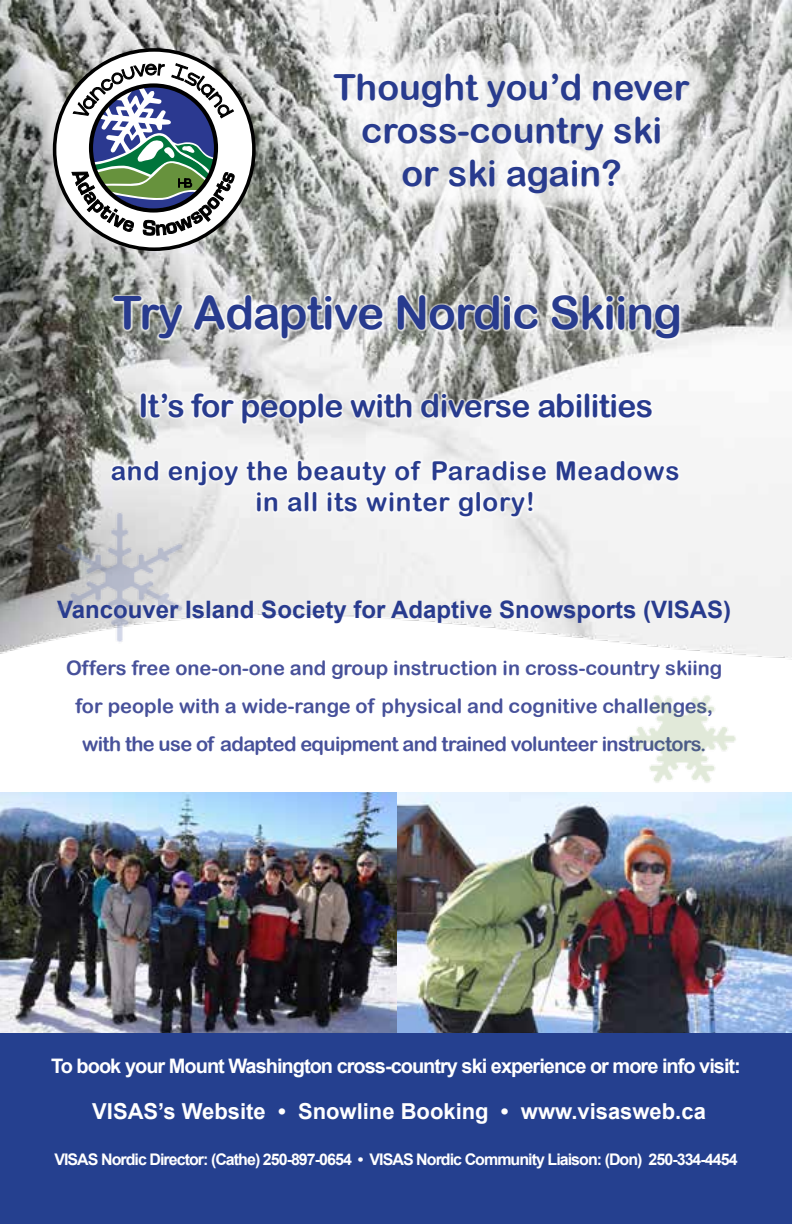
<style>
.page{position:relative;width:792px;height:1224px;background:#fff}
.page>*{position:absolute;margin:0;border:0;box-sizing:border-box;transform-origin:0 0}
.t1{font:46px "Arial Rounded MT Bold";letter-spacing:-.02em;color:#283b8e}
.t2{font:36px/43.2px "Arial Rounded MT Bold";color:#283b8e;text-align:center}
.t3{font:32px "Arial Rounded MT Bold";letter-spacing:-.02em;color:#283b8e}
.t4{font:26px/31.2px "Arial Rounded MT Bold";letter-spacing:.03em;color:#283b8e;text-align:center}
.t5{font:700 24px "Arial";color:#283b8e}
.t6{font:700 22px "Arial";color:#fff}
.t7{font:20px/38px "Arial Rounded MT Bold";color:#47519a;text-align:center}
.t8{font:700 20px "Arial";letter-spacing:-.05em;color:#fff}
.t9{font:700 16px "Arial";letter-spacing:-.06em;color:#fff}
</style>
<div class="page">
<img style="left:0;top:0;width:792px;height:660px">
<div style="left:55px;top:50px;width:199px;height:199px;background:#fff;border-radius:50%"></div>
<div style="left:53px;top:48px;width:203px;height:203px;border:4px solid #000;border-radius:50%"></div>
<svg style="left:71px;top:63px;width:164px;height:181px"></svg>
<div style="left:309px;top:47px;width:406px;height:172px;background:#fff;opacity:.75"></div>
<div style="left:111px;top:293px;width:571px;height:48px;background:#fff;opacity:.75"></div>
<img style="left:397px;top:793px;width:395px;height:241px">
<div style="left:139px;top:391px;width:515px;height:34px;background:#fff;opacity:.75"></div>
<div style="left:110px;top:459px;width:570px;height:59px;background:#fff;opacity:.75"></div>
<img style="left:0;top:793px;width:397px;height:241px">
<div style="left:0;top:1034px;width:792px;height:190px;background:#25408f"></div>
<img style="left:622px;top:695px;width:124px;height:98px">
<img style="left:38px;top:508px;width:158px;height:137px">
<h2 class="t2" style="left:334px;top:65px;width:358px">Thought you’d never cross-country ski<br>or ski again?</h2>
<h1 class="t1" style="left:113px;top:286px;width:570px">Try Adaptive Nordic Skiing</h1>
<h3 class="t3" style="left:139px;top:386px;width:516px">It’s for people with diverse abilities</h3>
<h3 class="t4" style="left:111px;top:455px;width:570px">and enjoy the beauty of Paradise Meadows in all its winter glory!</h3>
<p class="t5" style="left:57px;top:593px;width:675px">Vancouver Island Society for Adaptive Snowsports (VISAS)</p>
<p class="t7" style="left:66px;top:648px;width:658px">Offers free one-on-one and group instruction in cross-country skiing for people with a wide-range of physical and cognitive challenges, with the use of adapted equipment and trained volunteer instructors.</p>
<p class="t8" style="left:51px;top:1053px;width:691px">To book your Mount Washington cross-country ski experience or more info visit:</p>
<p class="t6" style="left:92px;top:1097px;width:615px">VISAS’s Website • Snowline Booking • www.visasweb.ca</p>
<p class="t9" style="left:54px;top:1149px;width:685px">VISAS Nordic Director: (Cathe) 250-897-0654 • VISAS Nordic Community Liaison: (Don) 250-334-4454</p>
</div>
